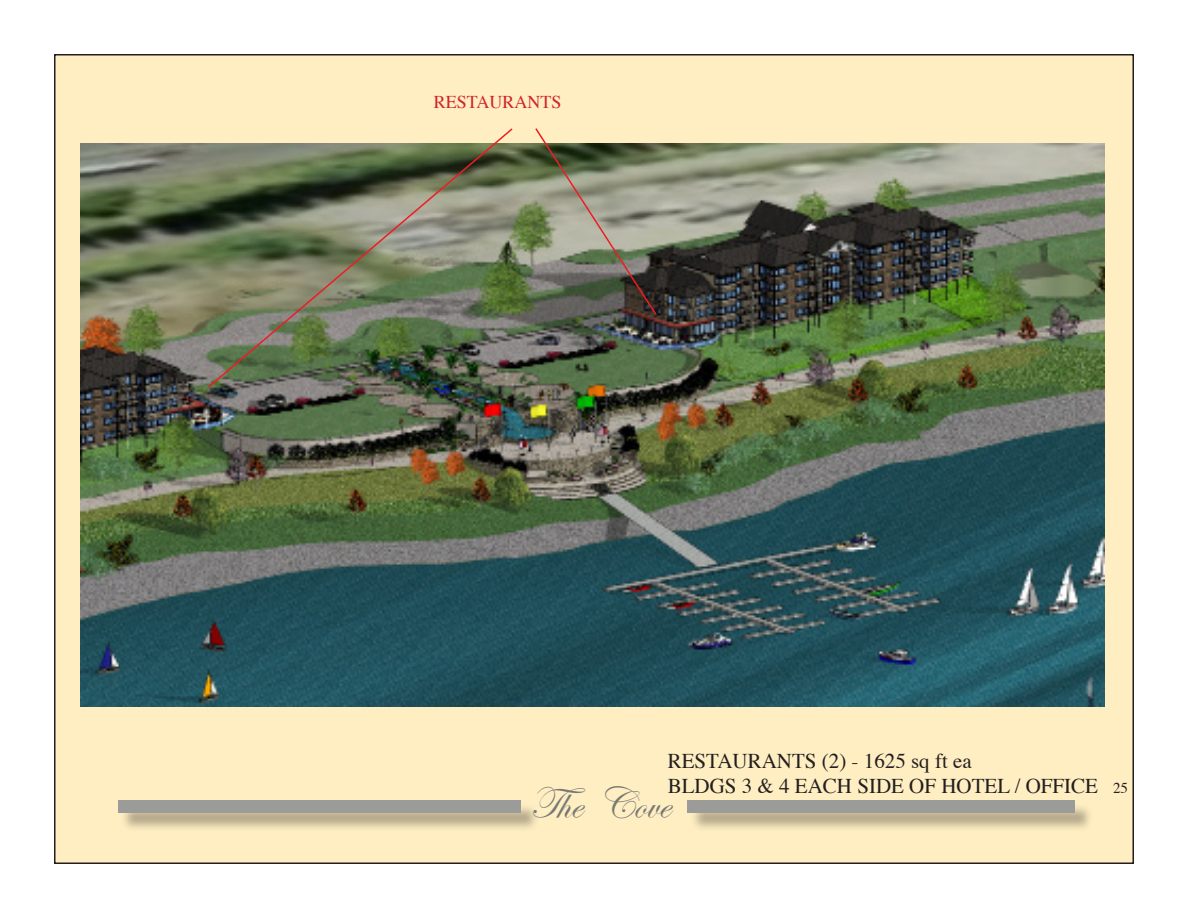
<style>
.page{position:relative;width:1188px;height:918px;background:#fff}
.page>*{position:absolute;margin:0;border:0;box-sizing:border-box;transform-origin:0 0}
.t1{font:45px "Edwardian Script ITC";color:#787976}
.t2{font:21px "Times";color:#231f20}
.t3{font:18px "Times";color:#d1232a}
.s1{font-size:15px}
</style>
<div class="page">
<div style="left:55px;top:55px;width:1078px;height:808px;background:#feeec2"></div>
<div style="left:690px;top:803px;width:403px;height:29px;background:#231f20;opacity:.34"></div>
<div style="left:688px;top:801px;width:387px;height:12px;background:#9b9b99"></div>
<div style="left:120px;top:803px;width:419px;height:29px;background:#231f20;opacity:.34"></div>
<div style="left:118px;top:801px;width:403px;height:12px;background:#9b9b99"></div>
<img style="left:81px;top:144px;width:1024px;height:562px">
<svg style="left:207px;top:128px;width:307px;height:261px;background:#747c61"></svg>
<svg style="left:534px;top:128px;width:124px;height:188px;background:#848470"></svg>
<p class="t3" style="left:434px;top:85px;width:129px">RESTAURANTS</p>
<p class="t2" style="left:668px;top:741px;width:305px">RESTAURANTS (2) - 1625 sq ft ea</p>
<p class="t2" style="left:668px;top:767px;width:462px">BLDGS 3 &amp; 4 EACH SIDE OF HOTEL / OFFICE <span class="s1">25</span></p>
<p class="t1" style="left:530px;top:779px;width:141px">The Cove</p>
</div>
